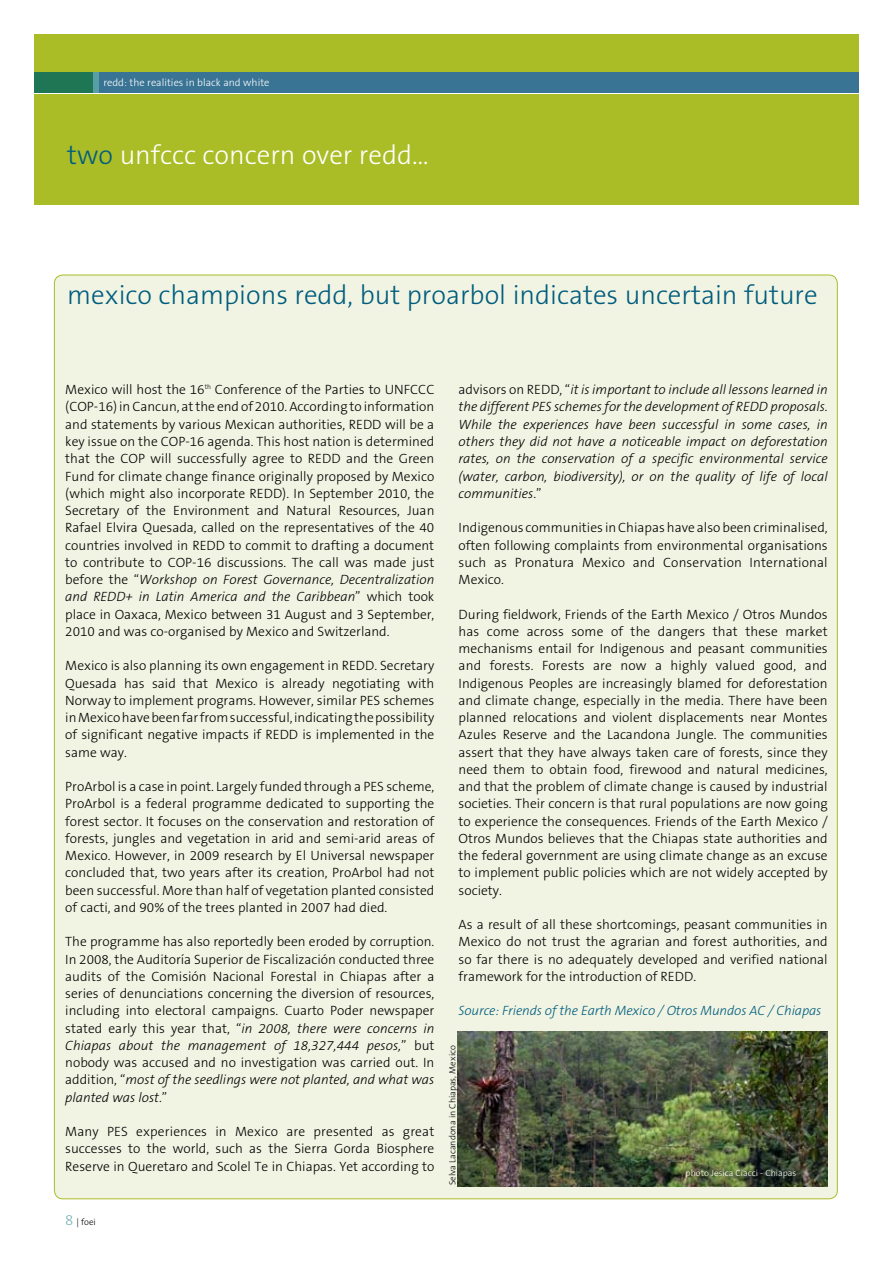
<style>
.page{position:relative;width:893px;height:1263px;background:#fff}
.page>*{position:absolute;margin:0;border:0;box-sizing:border-box;transform-origin:0 0}
.t1{font:300 27px "The Sans B3";color:#005d7e}
.t2{font:300 27px "The Sans B3";color:#fff}
.t3{font:300 13.5px/17.2px "The Sans B3";color:#000;text-align:justify}
.t4{font:italic 300 13.5px/17.2px "The Sans B3";color:#000;text-align:justify}
.t5{font:italic 300 13.5px "The Sans B3";letter-spacing:-.01em;color:#005d7e}
.t6{font:300 10.5px "The Sans B3";color:#fff}
.t7{font:300 9px "The Sans B3";color:#000}
.t8{font:300 9px "The Sans B3";color:#fff}
.s1{color:#005d7e}
.s2{font-style:italic}
.s3{font-size:15px;color:#7db3b8}
.s4{font-style:normal}
</style>
<div class="page">
<div style="left:54px;top:275px;width:783px;height:924px;background:#f1f4e3;border-radius:9px"></div>
<div style="left:34px;top:34px;width:825px;height:170px;background:#aabd27"></div>
<div style="left:34px;top:72px;width:825px;height:22px;background:#3a7494"></div>
<div style="left:34px;top:72px;width:64px;height:22px;background:#1e7655"></div>
<div style="left:94px;top:72px;width:5px;height:22px;background:#579fa5"></div>
<hr style="left:34px;top:93px;width:825px;height:1px;background:#fff">
<img style="left:457px;top:1032px;width:370px;height:154px">
<p class="t6" style="left:103px;top:77px;width:168px">redd: the realities in black and white</p>
<h1 class="t2" style="left:67px;top:141px;width:363px"><span class="s1">two</span> unfccc concern over redd…</h1>
<h1 class="t1" style="left:67px;top:281px;width:752px">mexico champions redd, but proarbol indicates uncertain future</h1>
<p class="t3" style="left:65px;top:382px;width:371px">Mexico will host the 16<sup>th</sup> Conference of the Parties to UNFCCC (COP-16) in Cancun, at the end of 2010. According to information and statements by various Mexican authorities, REDD will be a key issue on the COP-16 agenda. This host nation is determined that the COP will successfully agree to REDD and the Green Fund for climate change finance originally proposed by Mexico (which might also incorporate REDD). In September 2010, the Secretary of the Environment and Natural Resources, Juan Rafael Elvira Quesada, called on the representatives of the 40 countries involved in REDD to commit to drafting a document to contribute to COP-16 discussions. The call was made just before the “<span class="s2">Workshop on Forest Governance, Decentralization and REDD+ in Latin America and the Caribbean</span>” which took place in Oaxaca, Mexico between 31 August and 3 September, 2010 and was co-organised by Mexico and Switzerland.</p>
<p class="t3" style="left:65px;top:658px;width:371px">Mexico is also planning its own engagement in REDD. Secretary Quesada has said that Mexico is already negotiating with Norway to implement programs. However, similar PES schemes in Mexico have been far from successful, indicating the possibility of significant negative impacts if REDD is implemented in the same way.</p>
<p class="t3" style="left:65px;top:778px;width:371px">ProArbol is a case in point. Largely funded through a PES scheme, ProArbol is a federal programme dedicated to supporting the forest sector. It focuses on the conservation and restoration of forests, jungles and vegetation in arid and semi-arid areas of Mexico. However, in 2009 research by El Universal newspaper concluded that, two years after its creation, ProArbol had not been successful. More than half of vegetation planted consisted of cacti, and 90% of the trees planted in 2007 had died.</p>
<p class="t3" style="left:65px;top:934px;width:371px">The programme has also reportedly been eroded by corruption.<br>In 2008, the Auditoría Superior de Fiscalización conducted three audits of the Comisión Nacional Forestal in Chiapas after a series of denunciations concerning the diversion of resources, including into electoral campaigns. Cuarto Poder newspaper stated early this year that, “<span class="s2">in 2008, there were concerns in Chiapas about the management of 18,327,444 pesos,</span>” but nobody was accused and no investigation was carried out. In addition, “<span class="s2">most of the seedlings were not planted, and what was planted was lost</span>.”</p>
<p class="t3" style="left:65px;top:1123px;width:371px">Many PES experiences in Mexico are presented as great successes to the world, such as the Sierra Gorda Biosphere Reserve in Queretaro and Scolel Te in Chiapas. Yet according to</p>
<p class="t7" style="left:65px;top:1217px;width:32px"><span class="s3">8</span> | foei</p>
<p class="t4" style="left:459px;top:382px;width:371px"><span class="s4">advisors on REDD, “</span>it is important to include all lessons learned in the different PES schemes for the development of REDD proposals.<br>While the experiences have been successful in some cases, in others they did not have a noticeable impact on deforestation rates, on the conservation of a specific environmental service (water, carbon, biodiversity), or on the quality of life of local communities<span class="s4">.”</span></p>
<p class="t3" style="left:459px;top:520px;width:371px">Indigenous communities in Chiapas have also been criminalised, often following complaints from environmental organisations such as Pronatura Mexico and Conservation International Mexico.</p>
<p class="t3" style="left:459px;top:606px;width:371px">During fieldwork, Friends of the Earth Mexico / Otros Mundos has come across some of the dangers that these market mechanisms entail for Indigenous and peasant communities and forests. Forests are now a highly valued good, and Indigenous Peoples are increasingly blamed for deforestation and climate change, especially in the media. There have been planned relocations and violent displacements near Montes Azules Reserve and the Lacandona Jungle. The communities assert that they have always taken care of forests, since they need them to obtain food, firewood and natural medicines, and that the problem of climate change is caused by industrial societies. Their concern is that rural populations are now going to experience the consequences. Friends of the Earth Mexico / Otros Mundos believes that the Chiapas state authorities and the federal government are using climate change as an excuse to implement public policies which are not widely accepted by society.</p>
<p class="t3" style="left:459px;top:916px;width:371px">As a result of all these shortcomings, peasant communities in Mexico do not trust the agrarian and forest authorities, and so far there is no adequately developed and verified national framework for the introduction of REDD.</p>
<p class="t5" style="left:459px;top:1004px;width:364px">Source: Friends of the Earth Mexico / Otros Mundos AC / Chiapas</p>
<p class="t7" style="left:448px;top:1185px;width:141px;rotate:-90deg">Selva Lacandona in Chiapas, Mexico</p>
<p class="t8" style="left:686px;top:1168px;width:112px">photo Jesica Ciacci - Chiapas</p>
</div>
